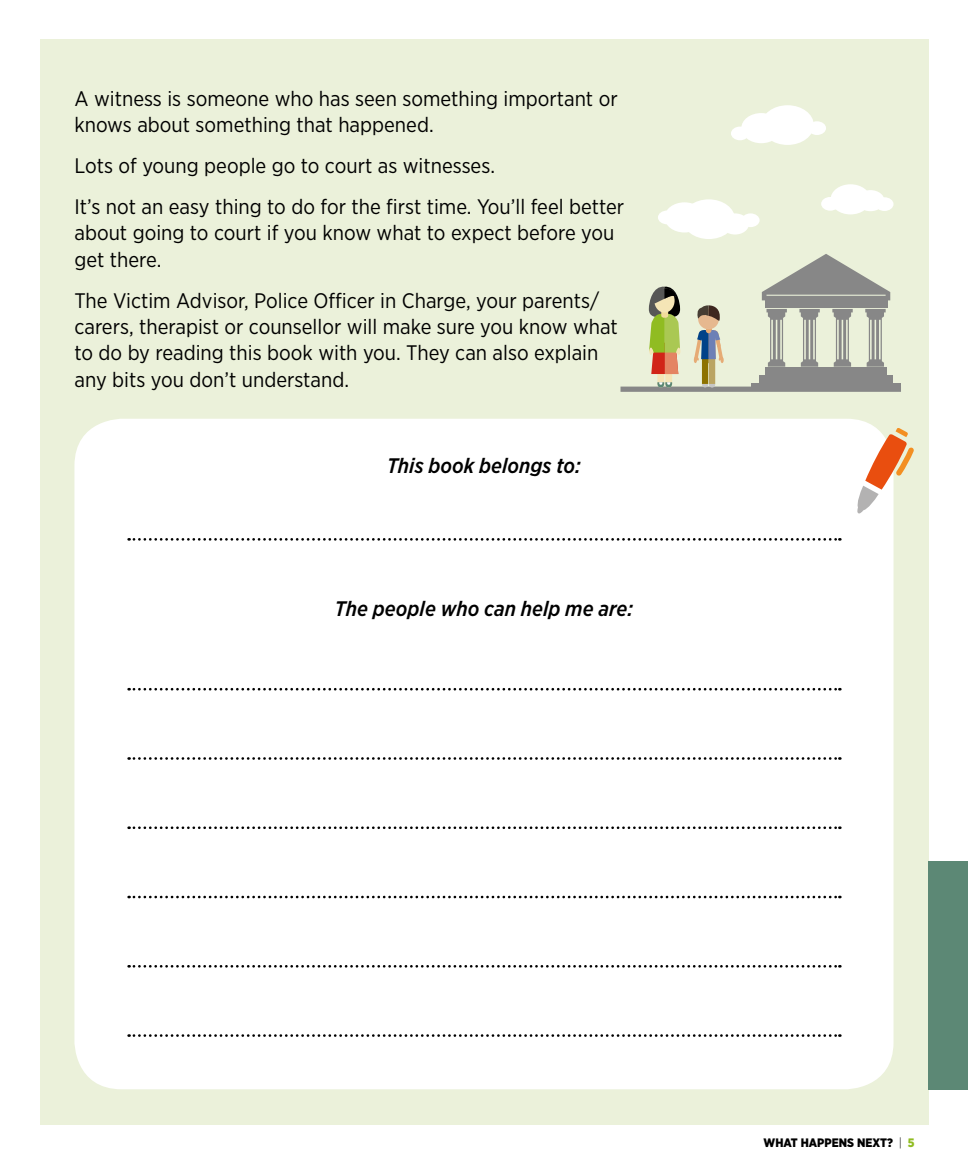
<style>
.page{position:relative;width:968px;height:1166px;background:#fff}
.page>*{position:absolute;margin:0;border:0;box-sizing:border-box;transform-origin:0 0}
.t1{font:21px/26.2px "Gotham Narrow";color:#000}
.t2{font:italic 500 21px "Gotham Narrow";color:#000}
.t3{font:900 12.25px "Gotham Narrow";color:#000}
.s1{font-weight:300}
.s2{color:#90bc22}
</style>
<div class="page">
<div style="left:40px;top:40px;width:888px;height:1085px;background:#ebf1da"></div>
<div style="left:928px;top:861px;width:39px;height:228px;background:#5c8875"></div>
<div style="left:74px;top:419px;width:819px;height:670px;background:#fff;border-radius:47px"></div>
<svg style="left:129px;top:688px;width:711px;height:2px"></svg>
<svg style="left:129px;top:826px;width:711px;height:3px"></svg>
<svg style="left:129px;top:965px;width:711px;height:2px"></svg>
<svg style="left:129px;top:757px;width:711px;height:3px"></svg>
<svg style="left:129px;top:896px;width:711px;height:2px"></svg>
<svg style="left:129px;top:1034px;width:711px;height:3px"></svg>
<svg style="left:129px;top:538px;width:711px;height:3px"></svg>
<div style="left:620px;top:386px;width:280px;height:6px;background:#878787"></div>
<div style="left:751px;top:383px;width:149px;height:6px;background:#878787"></div>
<div style="left:759px;top:375px;width:133px;height:10px;background:#878787"></div>
<div style="left:765px;top:367px;width:121px;height:9px;background:#878787"></div>
<svg style="left:766px;top:309px;width:20px;height:58px"></svg>
<svg style="left:865px;top:309px;width:20px;height:58px"></svg>
<svg style="left:799px;top:309px;width:20px;height:58px"></svg>
<svg style="left:832px;top:309px;width:20px;height:58px"></svg>
<div style="left:764px;top:299px;width:123px;height:9px;background:#878787"></div>
<svg style="left:761px;top:254px;width:129px;height:46px"></svg>
<svg style="left:648px;top:286px;width:32px;height:101px"></svg>
<div style="left:698px;top:308px;width:20px;height:21px;background:#e6b88f;border-radius:50%"></div>
<svg style="left:697px;top:305px;width:23px;height:17px"></svg>
<svg style="left:693px;top:328px;width:30px;height:60px"></svg>
<div style="left:682px;top:199px;width:53px;height:40px;background:#fff;border-radius:50%"></div>
<div style="left:664px;top:202px;width:40px;height:30px;background:#fff;border-radius:50%"></div>
<div style="left:721px;top:213px;width:27px;height:21px;background:#fff;border-radius:50%"></div>
<div style="left:741px;top:213px;width:18px;height:14px;background:#fff;border-radius:50%"></div>
<div style="left:657px;top:211px;width:19px;height:13px;background:#fff;border-radius:50%"></div>
<div style="left:761px;top:105px;width:52px;height:40px;background:#fff;border-radius:50%"></div>
<div style="left:741px;top:113px;width:40px;height:30px;background:#fff;border-radius:50%"></div>
<div style="left:807px;top:121px;width:18px;height:14px;background:#fff;border-radius:50%"></div>
<div style="left:730px;top:127px;width:19px;height:13px;background:#fff;border-radius:50%"></div>
<div style="left:830px;top:184px;width:40px;height:30px;background:#fff;border-radius:50%"></div>
<div style="left:856px;top:190px;width:28px;height:21px;background:#fff;border-radius:50%"></div>
<div style="left:875px;top:197px;width:18px;height:14px;background:#fff;border-radius:50%"></div>
<div style="left:821px;top:197px;width:18px;height:14px;background:#fff;border-radius:50%"></div>
<svg style="left:857px;top:428px;width:57px;height:85px"></svg>
<p class="t1" style="left:74px;top:85px;width:544px">A witness is someone who has seen something important or knows about something that happened.</p>
<p class="t1" style="left:74px;top:145px;width:551px;line-height:41.1px">Lots of young people go to court as witnesses.<br>It’s not an easy thing to do for the first time. You’ll feel better</p>
<p class="t1" style="left:74px;top:220px;width:541px">about going to court if you know what to expect before you get there.</p>
<p class="t1" style="left:74px;top:287px;width:545px">The Victim Advisor, Police Officer in Charge, your parents/ carers, therapist or counsellor will make sure you know what to do by reading this book with you. They can also explain any bits you don’t understand.</p>
<p class="t2" style="left:387px;top:452px;width:195px">This book belongs to:</p>
<p class="t2" style="left:335px;top:595px;width:299px">The people who can help me are:</p>
<p class="t3" style="left:763px;top:1135px;width:152px">WHAT HAPPENS NEXT? <span class="s1">|</span> <span class="s2">5</span></p>
</div>
